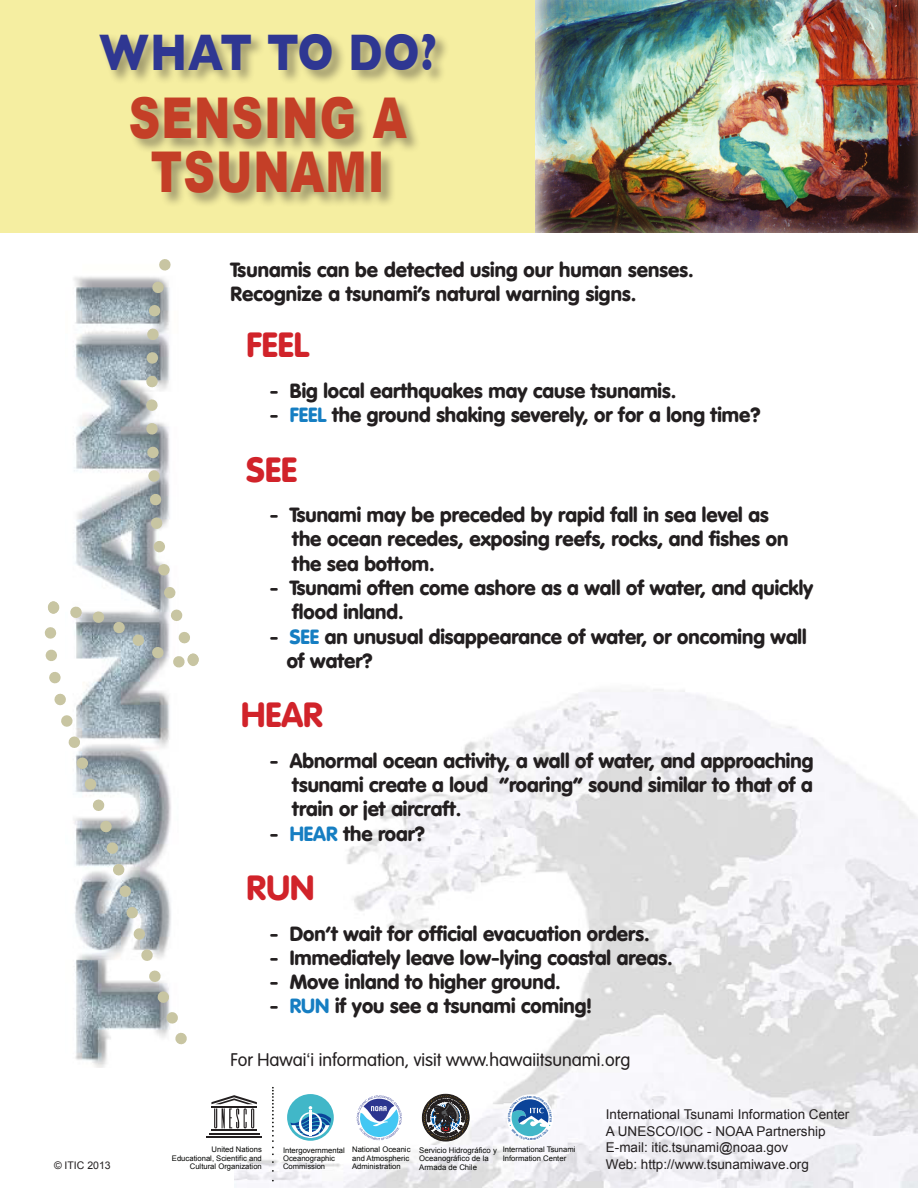
<style>
.page{position:relative;width:918px;height:1188px;background:#fff}
.page>*{position:absolute;margin:0;border:0;box-sizing:border-box;transform-origin:0 0}
.t1{font:900 56.25px "Arial";letter-spacing:.025em;color:#c43f27;scale:.78 1}
.t2{font:700 52.5px "Gill Sans";letter-spacing:.025em;color:#2f3792;scale:.8 1}
.t3{font:900 34.5px "VAG Rounded Std";color:#d1232a}
.t4{font:900 20.25px "VAG Rounded Std";color:#231f20}
.t5{font:300 18px "VAG Rounded Std";color:#231f20}
.t6{font:13.5px "Arial";color:#231f20}
.t7{font:10.5px "Arial";color:#231f20}
.t8{font:7.8px/8.6px "Arial";color:#040503}
.t9{font:7.65px/8.4px "Arial";color:#040503}
.t10{font:700 2.7px "Arial";color:#0b4499}
.s1{color:#167ec2}
.s2{font-family:"Arial";font-weight:400}
</style>
<div class="page">
<img style="left:235px;top:689px;width:683px;height:499px">
<svg style="left:49px;top:675px;width:138px;height:379px"></svg>
<svg style="left:44px;top:259px;width:155px;height:416px"></svg>
<div style="left:287px;top:1094px;width:47px;height:47px;background:#41b7c8;border-radius:50%"></div>
<svg style="left:290px;top:1106px;width:41px;height:32px"></svg>
<svg style="left:357px;top:1095px;width:45px;height:45px"></svg>
<div style="left:507px;top:1094px;width:46px;height:47px;background:#fff;border-radius:50%"></div>
<svg style="left:422px;top:1094px;width:48px;height:48px"></svg>
<svg style="left:272px;top:1087px;width:2px;height:68px"></svg>
<hr style="left:211px;top:1129px;width:46px;height:2px;background:#231f20">
<hr style="left:209px;top:1133px;width:50px;height:2px;background:#231f20">
<hr style="left:207px;top:1136px;width:55px;height:2px;background:#231f20">
<svg style="left:211px;top:1095px;width:46px;height:33px"></svg>
<div style="left:0;top:0;width:538px;height:233px;background:#f5eea1"></div>
<img style="left:536px;top:0;width:382px;height:233px">
<div style="left:130px;top:97px;width:291px;height:111px;background:#231f20;opacity:.4"></div>
<div style="left:99px;top:33px;width:351px;height:53px;background:#231f20;opacity:.4"></div>
<svg style="left:508px;top:1096px;width:44px;height:44px"></svg>
<p class="t2" style="left:99px;top:10px;width:424px">WHAT TO DO?</p>
<p class="t1" style="left:129px;top:77px;width:358px">SENSING A</p>
<p class="t1" style="left:151px;top:131px;width:302px">TSUNAMI</p>
<p class="t4" style="left:230px;top:257px;width:465px">Tsunamis can be detected using our human senses.</p>
<p class="t4" style="left:230px;top:282px;width:407px">Recognize a tsunami’s natural warning signs.</p>
<p class="t3" style="left:247px;top:324px;width:64px">FEEL</p>
<p class="t4" style="left:270px;top:378px;width:408px">- Big local earthquakes may cause tsunamis.</p>
<p class="t4" style="left:270px;top:403px;width:492px">- <span class="s1">FEEL</span> the ground shaking severely, or for a long time?</p>
<p class="t3" style="left:247px;top:449px;width:52px">SEE</p>
<p class="t4" style="left:270px;top:503px;width:500px">- Tsunami may be preceded by rapid fall in sea level as</p>
<p class="t4" style="left:292px;top:527px;width:497px">the ocean recedes, exposing reefs, rocks, and fishes on</p>
<p class="t4" style="left:292px;top:551px;width:144px">the sea bottom.</p>
<p class="t4" style="left:270px;top:576px;width:545px">- Tsunami often come ashore as a wall of water, and quickly</p>
<p class="t4" style="left:292px;top:600px;width:113px">flood inland.</p>
<p class="t4" style="left:270px;top:624px;width:538px">- <span class="s1">SEE</span> an unusual disappearance of water, or oncoming wall</p>
<p class="t4" style="left:287px;top:648px;width:87px">of water?</p>
<p class="t3" style="left:241px;top:694px;width:83px">HEAR</p>
<p class="t4" style="left:270px;top:748px;width:545px">- Abnormal ocean activity, a wall of water, and approaching</p>
<p class="t4" style="left:292px;top:773px;width:522px">tsunami create a loud “roaring” sound similar to that of a</p>
<p class="t4" style="left:292px;top:797px;width:171px">train or jet aircraft.</p>
<p class="t4" style="left:270px;top:821px;width:157px">- <span class="s1">HEAR</span> the roar?</p>
<p class="t3" style="left:247px;top:867px;width:69px">RUN</p>
<p class="t4" style="left:270px;top:921px;width:381px">- Don’t wait for official evacuation orders.</p>
<p class="t4" style="left:270px;top:945px;width:404px">- Immediately leave low-lying coastal areas.</p>
<p class="t4" style="left:270px;top:970px;width:293px">- Move inland to higher ground.</p>
<p class="t4" style="left:270px;top:994px;width:323px">- <span class="s1">RUN</span> if you see a tsunami coming!</p>
<p class="t5" style="left:230px;top:1049px;width:401px">For Hawai<span class="s2">‘</span>i information, visit www.hawaiitsunami.org</p>
<p class="t10" style="left:529px;top:1095px;width:4px">M</p>
<p class="t6" style="left:606px;top:1106px;width:245px">International Tsunami Information Center</p>
<p class="t6" style="left:606px;top:1122px;width:221px">A UNESCO/IOC - NOAA Partnership</p>
<p class="t6" style="left:606px;top:1139px;width:184px">E-mail: itic.tsunami@noaa.gov</p>
<p class="t9" style="left:283px;top:1146px;width:63px">Intergovernmental<br>Oceanographic<br>Commission</p>
<p class="t9" style="left:352px;top:1145px;width:60px">National Oceanic and Atmospheric<br>Administration</p>
<p class="t9" style="left:503px;top:1146px;width:74px">International Tsunami<br>Information Center</p>
<p class="t9" style="left:172px;top:1145px;width:91px;text-align:right">United Nations<br>Educational, Scientific and<br>Cultural Organization</p>
<p class="t8" style="left:419px;top:1146px;width:79px">Servicio Hidrográfico y<br>Oceanográfico de la<br>Armada de Chile</p>
<p class="t7" style="left:54px;top:1158px;width:58px">© ITIC 2013</p>
<p class="t6" style="left:606px;top:1155px;width:205px">Web: http://www.tsunamiwave.org</p>
</div>
